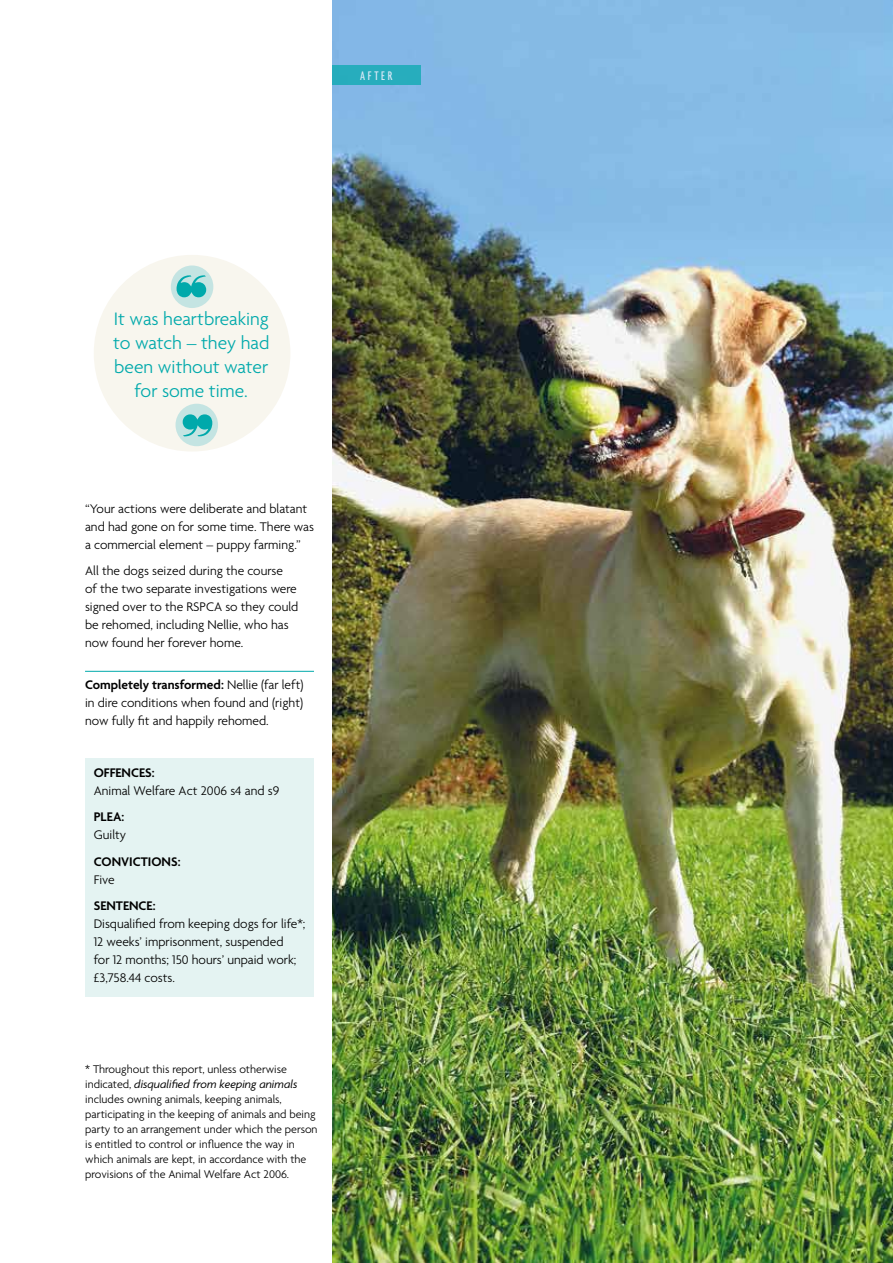
<style>
.page{position:relative;width:893px;height:1263px;background:#fff}
.page>*{position:absolute;margin:0;border:0;box-sizing:border-box;transform-origin:0 0}
.t1{font:300 19.5px/24px "Agenda";color:#00a9ab;text-align:center}
.t2{font:300 13.5px/18px "Agenda";color:#000}
.t3{font:600 13.5px "Agenda";color:#000}
.t4{font:500 extra-condensed 13.5px "Agenda";letter-spacing:.2em;color:#fff}
.t5{font:300 12px/15px "Agenda";color:#000}
.s1{font-weight:600}
.s2{font-weight:400;font-style:italic}
</style>
<div class="page">
<img style="left:332px;top:0;width:561px;height:1263px">
<div style="left:85px;top:758px;width:229px;height:239px;background:#e4f3f2"></div>
<div style="left:94px;top:255px;width:196px;height:196px;background:#f8f6ee;border-radius:50%"></div>
<div style="left:171px;top:265px;width:42px;height:43px;background:#c4e4e2;border-radius:50%"></div>
<svg style="left:177px;top:275px;width:29px;height:22px"></svg>
<div style="left:176px;top:404px;width:42px;height:42px;background:#c4e4e2;border-radius:50%"></div>
<svg style="left:183px;top:414px;width:29px;height:22px"></svg>
<hr style="left:85px;top:671px;width:229px;height:1px;background:#00a9ab">
<div style="left:332px;top:65px;width:88px;height:20px;background:#27adbd"></div>
<p class="t4" style="left:360px;top:68px;width:34px">AFTER</p>
<h1 class="t1" style="left:113px;top:306px;width:158px">It was heartbreaking to watch – they had been without water for some time.</h1>
<p class="t2" style="left:85px;top:499px;width:230px">“Your actions were deliberate and blatant and had gone on for some time. There was a commercial element – puppy farming.”</p>
<p class="t2" style="left:85px;top:561px;width:215px">All the dogs seized during the course<br>of the two separate investigations were signed over to the RSPCA so they could be rehomed, including Nellie, who has now found her forever home.</p>
<p class="t2" style="left:85px;top:675px;width:220px;text-align:justify"><span class="s1">Completely transformed:</span> Nellie (far left) in dire conditions when found and (right) now fully fit and happily rehomed.</p>
<p class="t3" style="left:94px;top:764px;width:62px">OFFENCES:</p>
<p class="t2" style="left:94px;top:781px;width:187px">Animal Welfare Act 2006 s4 and s9</p>
<p class="t3" style="left:94px;top:808px;width:32px">PLEA:</p>
<p class="t2" style="left:94px;top:825px;width:34px">Guilty</p>
<p class="t3" style="left:94px;top:853px;width:88px">CONVICTIONS:</p>
<p class="t2" style="left:94px;top:870px;width:22px">Five</p>
<p class="t3" style="left:94px;top:897px;width:63px">SENTENCE:</p>
<p class="t2" style="left:94px;top:914px;width:213px">Disqualified from keeping dogs for life*; 12 weeks’ imprisonment, suspended<br>for 12 months; 150 hours’ unpaid work; £3,758.44 costs.</p>
<p class="t5" style="left:85px;top:1061px;width:234px">* Throughout this report, unless otherwise indicated, <span class="s2">disqualified from keeping animals </span>includes owning animals, keeping animals, participating in the keeping of animals and being party to an arrangement under which the person is entitled to control or influence the way in which animals are kept, in accordance with the provisions of the Animal Welfare Act 2006.</p>
</div>
